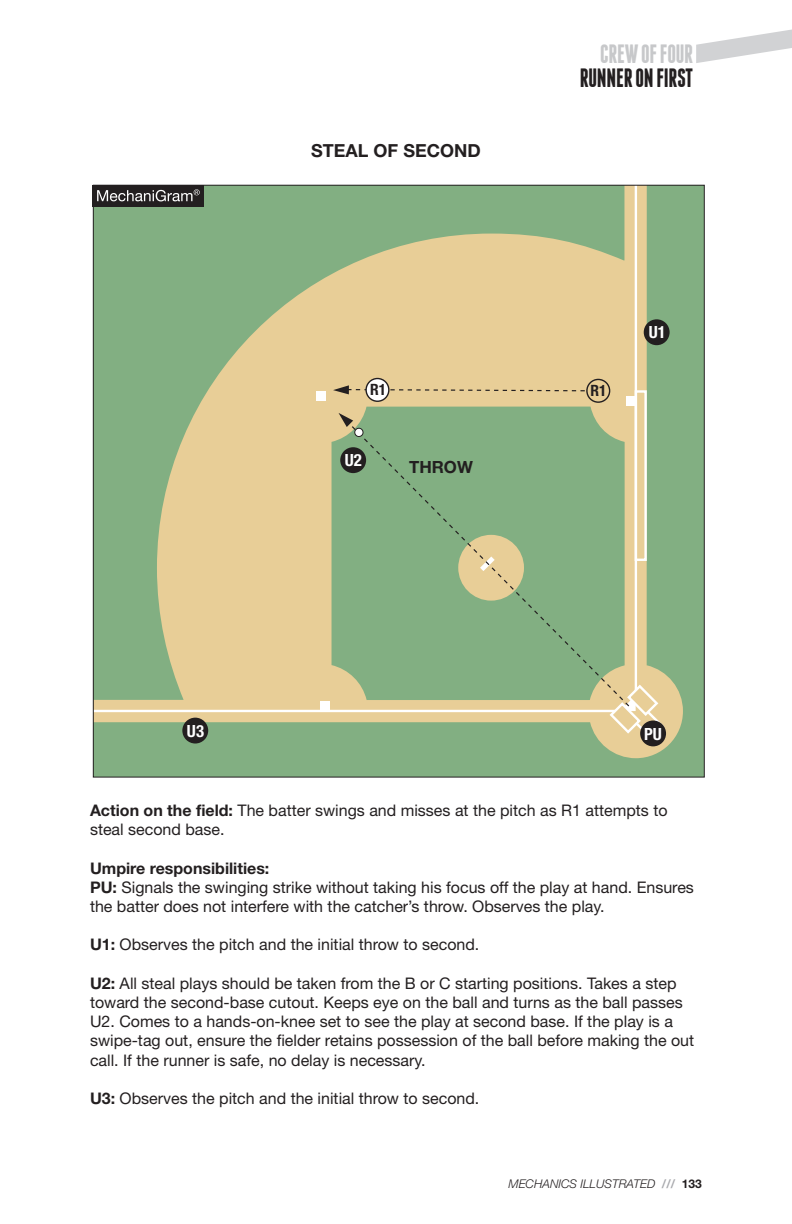
<style>
.page{position:relative;width:792px;height:1224px;background:#fff}
.page>*{position:absolute;margin:0;border:0;box-sizing:border-box;transform-origin:0 0}
.t1{font:700 26.4px "Franchise";letter-spacing:-.01em;color:#231f20;scale:.91 1}
.t2{font:700 26.4px "Franchise";letter-spacing:-.01em;color:#c7c8ca;scale:.91 1}
.t3{font:700 18px "Helvetica Neue LT Std";color:#231f20}
.t4{font:700 condensed 16.8px "Helvetica Neue LT Std";color:#fff}
.t5{font:700 16.8px "Helvetica Neue LT Std";color:#231f20}
.t6{font:16px/19.2px "Helvetica Neue LT Std";color:#231f20}
.t7{font:700 condensed 15.6px "Helvetica Neue LT Std";color:#231f20}
.t8{font:italic 300 12px "Helvetica Neue LT Std";color:#231f20}
.s1{font-weight:700}
.s2{font-weight:700;font-style:normal;color:#a8a9ad}
.s3{font-weight:700;font-style:normal}
</style>
<div class="page">
<svg style="left:696px;top:29px;width:96px;height:34px"></svg>
<div style="left:93px;top:185px;width:611px;height:592px;background:#82af82"></div>
<svg style="left:95px;top:187px;width:588px;height:571px;fill:#e8ce97"></svg>
<div style="left:320px;top:702px;width:10px;height:9px;background:#fff"></div>
<svg style="left:331px;top:407px;width:294px;height:293px"></svg>
<div style="left:635px;top:390px;width:12px;height:171px;border:2px solid #fff"></div>
<div style="left:316px;top:391px;width:9px;height:10px;background:#fff"></div>
<div style="left:626px;top:396px;width:10px;height:9px;background:#fff"></div>
<hr style="left:93px;top:710px;width:543px;height:2px;background:#fff">
<hr style="left:635px;top:185px;width:2px;height:523px;background:#fff">
<svg style="left:608px;top:683px;width:58px;height:58px"></svg>
<svg style="left:345px;top:419px;width:285px;height:289px"></svg>
<div style="left:354px;top:428px;width:9px;height:9px;background:#fff;border-radius:50%"></div>
<div style="left:354px;top:428px;width:10px;height:9px;border:1px solid #231f20;border-radius:50%"></div>
<svg style="left:339px;top:413px;width:14px;height:14px"></svg>
<svg style="left:333px;top:385px;width:257px;height:9px"></svg>
<div style="left:644px;top:319px;width:26px;height:26px;background:#231f20;border-radius:50%"></div>
<div style="left:640px;top:721px;width:26px;height:25px;background:#231f20;border-radius:50%"></div>
<div style="left:366px;top:379px;width:23px;height:22px;background:#fff;border-radius:50%"></div>
<div style="left:365px;top:378px;width:25px;height:24px;border:1px solid #231f20;border-radius:50%"></div>
<div style="left:340px;top:447px;width:26px;height:26px;background:#231f20;border-radius:50%"></div>
<div style="left:182px;top:718px;width:26px;height:26px;background:#231f20;border-radius:50%"></div>
<div style="left:586px;top:379px;width:24px;height:24px;border:1px solid #231f20;border-radius:50%"></div>
<div style="left:93px;top:185px;width:111px;height:21px;background:#231f20"></div>
<svg style="left:97px;top:189px;width:103px;height:12px"></svg>
<p class="t4" style="left:187px;top:720px;width:19px">U3</p>
<p class="t3" style="left:311px;top:139px;width:171px">STEAL OF SECOND</p>
<p class="t7" style="left:370px;top:380px;width:18px">R1</p>
<p class="t4" style="left:345px;top:450px;width:19px">U2</p>
<p class="t5" style="left:409px;top:457px;width:65px">THROW</p>
<h1 class="t2" style="left:600px;top:41px;width:104px">CREW OF FOUR</h1>
<h1 class="t1" style="left:580px;top:65px;width:126px">RUNNER ON FIRST</h1>
<p class="t7" style="left:590px;top:381px;width:18px">R1</p>
<p class="t4" style="left:649px;top:322px;width:19px">U1</p>
<p class="t4" style="left:644px;top:724px;width:19px">PU</p>
<p class="t6" style="left:90px;top:800px;width:579px"><span class="s1">Action on the field:</span> The batter swings and misses at the pitch as R1 attempts to steal second base.</p>
<p class="t6" style="left:90px;top:858px;width:605px"><span class="s1">Umpire responsibilities:<br>PU:</span> Signals the swinging strike without taking his focus off the play at hand. Ensures the batter does not interfere with the catcher’s throw. Observes the play.</p>
<p class="t6" style="left:90px;top:935px;width:391px"><span class="s1">U1:</span> Observes the pitch and the initial throw to second.</p>
<p class="t6" style="left:90px;top:973px;width:606px"><span class="s1">U2:</span> All steal plays should be taken from the B or C starting positions. Takes a step toward the second-base cutout. Keeps eye on the ball and turns as the ball passes U2. Comes to a hands-on-knee set to see the play at second base. If the play is a swipe-tag out, ensure the fielder retains possession of the ball before making the out call. If the runner is safe, no delay is necessary.</p>
<p class="t6" style="left:90px;top:1088px;width:391px"><span class="s1">U3:</span> Observes the pitch and the initial throw to second.</p>
<p class="t8" style="left:509px;top:1177px;width:195px">MECHANICS ILLUSTRATED <span class="s2">///</span> <span class="s3">133</span></p>
</div>
